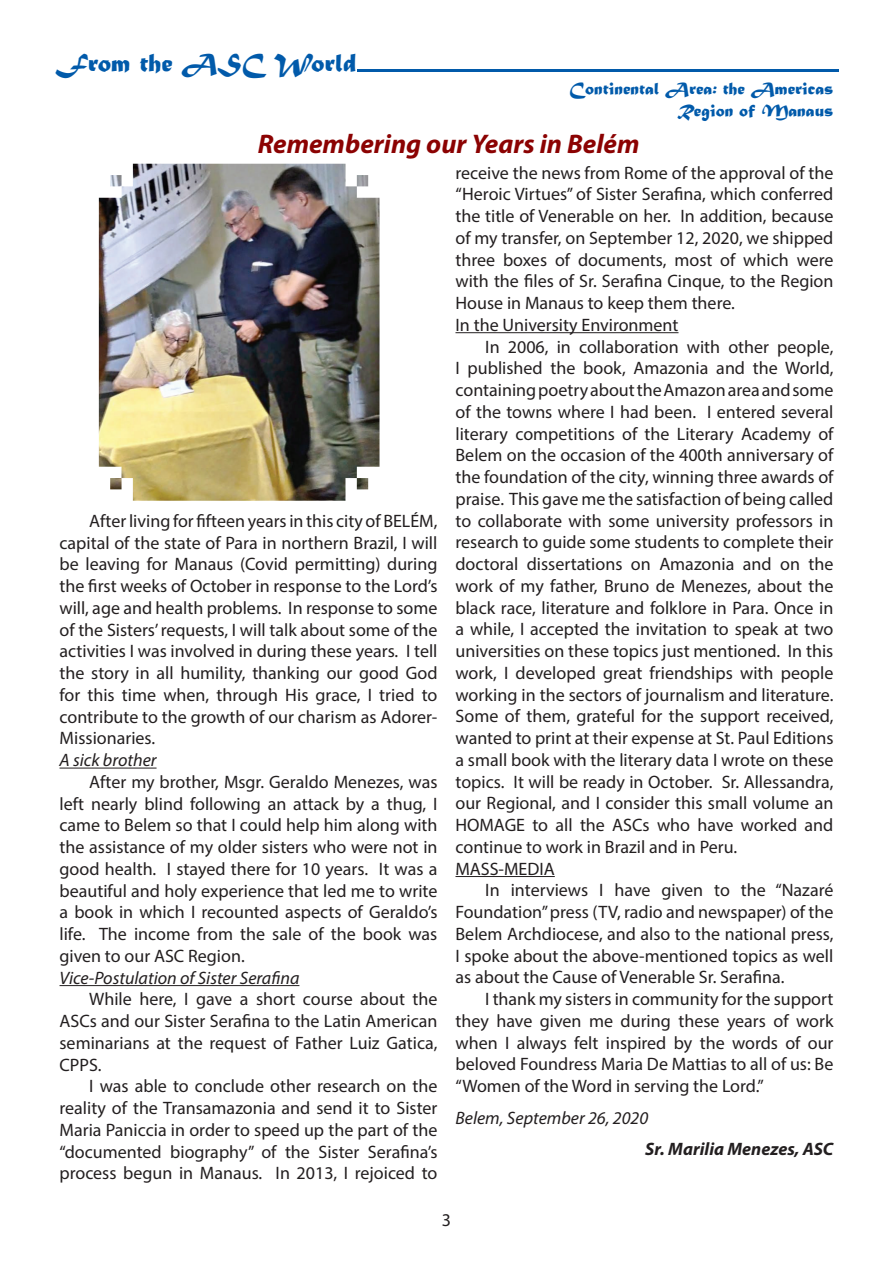
<style>
.page{position:relative;width:893px;height:1263px;background:#fff}
.page>*{position:absolute;margin:0;border:0;box-sizing:border-box;transform-origin:0 0}
.t1{font:italic 700 27px "Myriad Pro";color:#8b0202}
.t2{font:27px "Matura MT Script Capitals";color:#015aaa}
.t3{font:18px/21.8px "Myriad Pro";color:#231f20;text-align:justify}
.t4{font:italic 18px "Myriad Pro";color:#231f20}
.t5{font:18px/21.6px "Matura MT Script Capitals";color:#015aaa;text-align:right}
.t6{font:italic 700 18px "Myriad Pro";color:#231f20}
</style>
<div class="page">
<hr style="left:60px;top:768px;width:97px;height:1px;background:#231f20">
<hr style="left:60px;top:985px;width:239px;height:1px;background:#231f20">
<hr style="left:455px;top:332px;width:223px;height:1px;background:#231f20">
<hr style="left:455px;top:876px;width:100px;height:1px;background:#231f20">
<img style="left:99px;top:164px;width:280px;height:337px">
<svg style="left:357px;top:70px;width:482px;height:2px"></svg>
<h1 class="t2" style="left:55px;top:46px;width:303px">From the ASC World</h1>
<p class="t5" style="left:569px;top:79px;width:266px">Continental Area: the Americas<br>Region of Manaus</p>
<h1 class="t1" style="left:258px;top:126px;width:383px">Remembering our Years in Belém</h1>
<p class="t3" style="left:60px;top:510px;width:379px;text-indent:30px">After living for fifteen years in this city of BELÉM, capital of the state of Para in northern Brazil, I will be leaving for Manaus (Covid permitting) during the first weeks of October in response to the Lord’s will, age and health problems. In response to some of the Sisters’ requests, I will talk about some of the activities I was involved in during these years. I tell the story in all humility, thanking our good God for this time when, through His grace, I tried to contribute to the growth of our charism as Adorer-Missionaries.</p>
<p class="t4" style="left:60px;top:749px;width:99px">A sick brother</p>
<p class="t3" style="left:60px;top:771px;width:379px;text-indent:30px">After my brother, Msgr. Geraldo Menezes, was left nearly blind following an attack by a thug, I came to Belem so that I could help him along with the assistance of my older sisters who were not in good health. I stayed there for 10 years. It was a beautiful and holy experience that led me to write a book in which I recounted aspects of Geraldo’s life. The income from the sale of the book was given to our ASC Region.</p>
<p class="t4" style="left:60px;top:966px;width:241px">Vice-Postulation of Sister Serafina</p>
<p class="t3" style="left:60px;top:988px;width:379px;text-indent:30px">While here, I gave a short course about the ASCs and our Sister Serafina to the Latin American seminarians at the request of Father Luiz Gatica, CPPS.</p>
<p class="t3" style="left:60px;top:1075px;width:379px;text-indent:30px">I was able to conclude other research on the reality of the Transamazonia and send it to Sister Maria Paniccia in order to speed up the part of the “documented biography” of the Sister Serafina’s process begun in Manaus. In 2013, I rejoiced to</p>
<p class="t3" style="left:455px;top:161px;width:379px;text-align:left">receive the news from Rome of the approval of the “Heroic Virtues” of Sister Serafina, which conferred the title of Venerable on her. In addition, because of my transfer, on September 12, 2020, we shipped three boxes of documents, most of which were with the files of Sr. Serafina Cinque, to the Region House in Manaus to keep them there.<br>In the University Environment</p>
<p class="t3" style="left:455px;top:335px;width:379px;text-align:left;text-indent:30px">In 2006, in collaboration with other people, I published the book, Amazonia and the World, containing poetry about the Amazon area and some of the towns where I had been. I entered several literary competitions of the Literary Academy of Belem on the occasion of the 400th anniversary of the foundation of the city, winning three awards of praise. This gave me the satisfaction of being called to collaborate with some university professors in research to guide some students to complete their doctoral dissertations on Amazonia and on the work of my father, Bruno de Menezes, about the black race, literature and folklore in Para. Once in a while, I accepted the invitation to speak at two universities on these topics just mentioned. In this work, I developed great friendships with people working in the sectors of journalism and literature.<br>Some of them, grateful for the support received, wanted to print at their expense at St. Paul Editions a small book with the literary data I wrote on these topics. It will be ready in October. Sr. Allessandra, our Regional, and I consider this small volume an HOMAGE to all the ASCs who have worked and continue to work in Brazil and in Peru.<br>MASS-MEDIA</p>
<p class="t3" style="left:455px;top:879px;width:379px;text-indent:30px">In interviews I have given to the “Nazaré Foundation” press (TV, radio and newspaper) of the Belem Archdiocese, and also to the national press, I spoke about the above-mentioned topics as well as about the Cause of Venerable Sr. Serafina.</p>
<p class="t3" style="left:455px;top:988px;width:379px;text-indent:30px">I thank my sisters in community for the support they have given me during these years of work when I always felt inspired by the words of our beloved Foundress Maria De Mattias to all of us: Be “Women of the Word in serving the Lord.”</p>
<p class="t4" style="left:455px;top:1106px;width:194px">Belem, September 26, 2020</p>
<p class="t6" style="left:645px;top:1137px;width:190px">Sr. Marilia Menezes, ASC</p>
<p class="t3" style="left:442px;top:1208px;width:11px">3</p>
</div>
